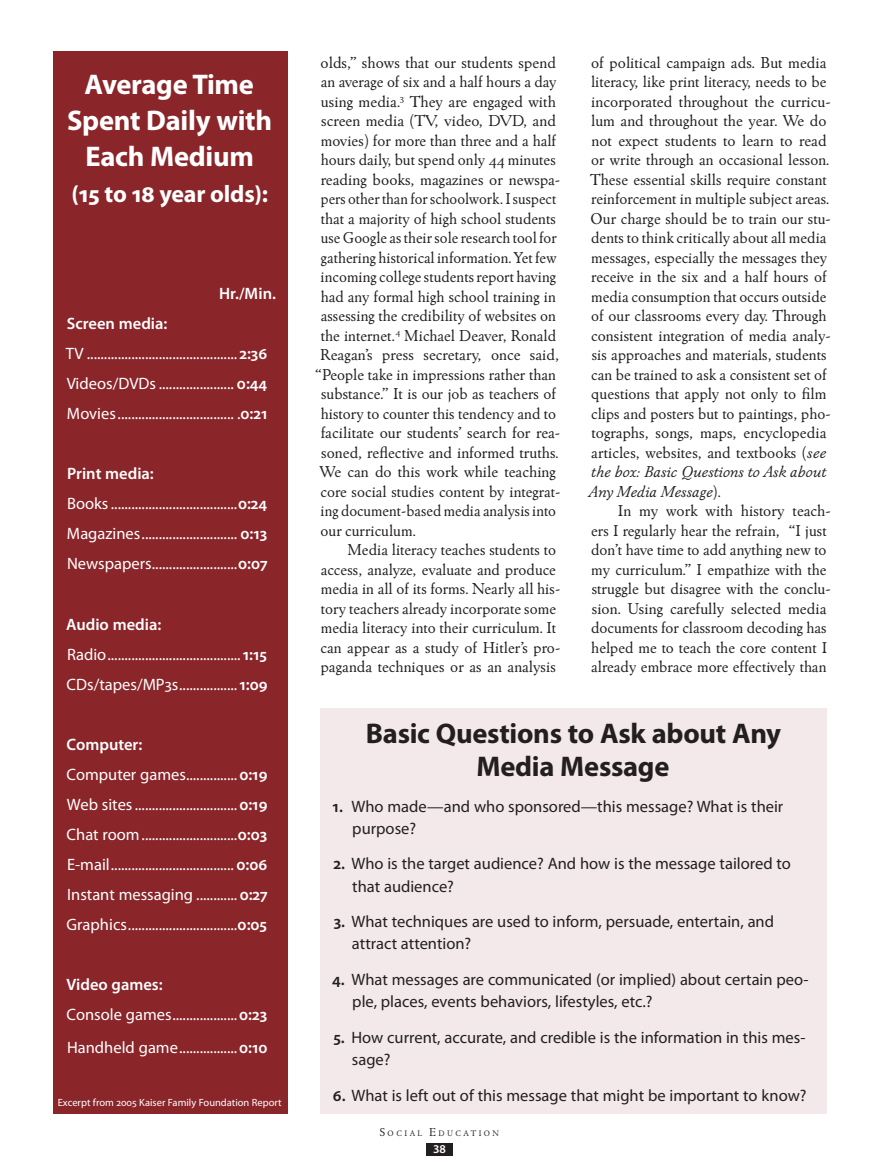
<style>
.page{position:relative;width:878px;height:1175px;background:#fff}
.page>*{position:absolute;margin:0;border:0;box-sizing:border-box;transform-origin:0 0}
.t1{font:700 28.5px/32.7px "Myriad Pro";letter-spacing:-.01em;color:#231f20;text-align:center}
.t2{font:700 28.5px/36px "Myriad Pro";letter-spacing:-.01em;color:#fff;text-align:center}
.t3{font:700 24px "Myriad Pro";letter-spacing:-.01em;color:#fff}
.t4{font:16.5px/19.5px "Winchester New ITC Book OS";color:#231f20}
.t5{font:16.5px/30px "Myriad Pro";color:#fff}
.t6{font:16.5px/22.2px "Myriad Pro";color:#231f20}
.t7{font:16.5px/19.5px "Winchester New ITC Book Italic OS";color:#231f20}
.t8{font:600 16.5px "Myriad Pro";color:#fff}
.t9{font:600 12px "Myriad Pro";color:#fff}
.t10{font:10.5px "Myriad Pro";color:#fff}
.t11{font:8.4px "Winchester New ITC Book OS";letter-spacing:.285em;color:#231f20}
.s1{font-weight:600}
.s2{font-family:"Winchester New ITC Book Italic OS"}
.s3{font-family:"Winchester New ITC Book OS"}
.s4{font-size:12px}
</style>
<div class="page">
<div style="left:53px;top:51px;width:234px;height:1062px;background:#8a2529"></div>
<div style="left:320px;top:708px;width:506px;height:406px;background:#f3e9ea"></div>
<svg style="left:56px;top:1113px;width:228px;height:1px"></svg>
<div style="left:426px;top:1143px;width:26px;height:12px;background:#231f20"></div>
<h1 class="t2" style="left:67px;top:65px;width:206px">Average Time<br>Spent Daily with<br>Each Medium</h1>
<h2 class="t3" style="left:72px;top:178px;width:198px">(15 to 18 year olds):</h2>
<p class="t8" style="left:219px;top:283px;width:58px">Hr./Min.</p>
<p class="t5" style="left:66px;top:308px;width:203px"><span class="s1">Screen media:<br></span>TV ............................................ <span class="s1">2:36<br></span>Videos/DVDs ...................... <span class="s1">0:44<br></span>Movies.................................. .<span class="s1">0:21</span></p>
<p class="t5" style="left:67px;top:458px;width:202px"><span class="s1">Print media:<br></span>Books.....................................<span class="s1">0:24<br></span>Magazines............................ <span class="s1">0:13<br></span>Newspapers.........................<span class="s1">0:07</span></p>
<p class="t5" style="left:66px;top:608px;width:203px"><span class="s1">Audio media:<br></span>Radio.......................................<span class="s1">1:15<br></span>CDs/tapes/MP3s.................<span class="s1">1:09</span></p>
<p class="t5" style="left:67px;top:728px;width:202px"><span class="s1">Computer:<br></span>Computer games...............<span class="s1">0:19<br></span>Web sites..............................<span class="s1">0:19<br></span>Chat room............................<span class="s1">0:03<br></span>E-mail.................................... <span class="s1">0:06<br></span>Instant messaging ............ <span class="s1">0:27<br></span>Graphics................................<span class="s1">0:05</span></p>
<p class="t5" style="left:67px;top:968px;width:202px"><span class="s1">Video games:<br></span>Console games...................<span class="s1">0:23</span></p>
<p class="t5" style="left:67px;top:1031px;width:202px">Handheld game.................<span class="s1">0:10</span></p>
<p class="t10" style="left:58px;top:1095px;width:225px">Excerpt from 2005 Kaiser Family Foundation Report</p>
<p class="t4" style="left:320px;top:52px;width:237px">olds,” shows that our students spend</p>
<p class="t4" style="left:321px;top:72px;width:237px">an average of six and a half hours a day</p>
<p class="t4" style="left:321px;top:91px;width:236px">using media.<sup>3</sup> They are engaged with</p>
<p class="t4" style="left:321px;top:111px;width:236px">screen media (TV, video, DVD, and</p>
<p class="t4" style="left:321px;top:130px;width:237px">movies) for more than three and a half</p>
<p class="t4" style="left:321px;top:150px;width:237px">hours daily, but spend only 44 minutes</p>
<p class="t4" style="left:321px;top:169px;width:241px">reading books, magazines or newspa-</p>
<p class="t4" style="left:321px;top:189px;width:237px">pers other than for schoolwork. I suspect</p>
<p class="t4" style="left:321px;top:208px;width:236px">that a majority of high school students</p>
<p class="t4" style="left:321px;top:228px;width:237px">use Google as their sole research tool for</p>
<p class="t4" style="left:321px;top:247px;width:237px">gathering historical information. Yet few</p>
<p class="t4" style="left:320px;top:267px;width:237px">incoming college students report having</p>
<p class="t4" style="left:321px;top:286px;width:237px">had any formal high school training in</p>
<p class="t4" style="left:321px;top:306px;width:237px">assessing the credibility of websites on</p>
<p class="t4" style="left:321px;top:325px;width:237px">the internet.<sup>4</sup> Michael Deaver, Ronald</p>
<p class="t4" style="left:320px;top:345px;width:240px">Reagan’s press secretary, once said,</p>
<p class="t4" style="left:315px;top:364px;width:242px">“People take in impressions rather than</p>
<p class="t4" style="left:321px;top:384px;width:237px">substance.” It is our job as teachers of</p>
<p class="t4" style="left:321px;top:403px;width:237px">history to counter this tendency and to</p>
<p class="t4" style="left:321px;top:423px;width:241px">facilitate our students’ search for rea-</p>
<p class="t4" style="left:321px;top:442px;width:239px">soned, reflective and informed truths.</p>
<p class="t4" style="left:320px;top:462px;width:238px">We can do this work while teaching</p>
<p class="t4" style="left:320px;top:481px;width:241px">core social studies content by integrat-</p>
<p class="t4" style="left:320px;top:501px;width:237px">ing document-based media analysis into</p>
<p class="t4" style="left:320px;top:520px;width:97px">our curriculum.</p>
<p class="t4" style="left:347px;top:540px;width:210px">Media literacy teaches students to</p>
<p class="t4" style="left:321px;top:559px;width:237px">access, analyze, evaluate and produce</p>
<p class="t4" style="left:321px;top:579px;width:241px">media in all of its forms. Nearly all his-</p>
<p class="t4" style="left:321px;top:598px;width:236px">tory teachers already incorporate some</p>
<p class="t4" style="left:321px;top:618px;width:237px">media literacy into their curriculum. It</p>
<p class="t4" style="left:320px;top:637px;width:241px">can appear as a study of Hitler’s pro-</p>
<p class="t4" style="left:321px;top:657px;width:237px">paganda techniques or as an analysis</p>
<p class="t4" style="left:590px;top:52px;width:242px">of political campaign ads. But media literacy, like print literacy, needs to be incorporated throughout the curricu&shy;lum and throughout the year. We do not expect students to learn to read or write through an occasional lesson.<br>These essential skills require constant reinforcement in multiple subject areas.<br>Our charge should be to train our stu&shy;dents to think critically about all media messages, especially the messages they receive in the six and a half hours of media consumption that occurs outside of our classrooms every day. Through consistent integration of media analy&shy;sis approaches and materials, students can be trained to ask a consistent set of questions that apply not only to film clips and posters but to paintings, pho&shy;tographs, songs, maps, encyclopedia articles, websites, and textbooks (<span class="s2">see</span></p>
<p class="t7" style="left:588px;top:462px;width:239px">the box: Basic Questions to Ask about<br>Any Media Message<span class="s3">).</span></p>
<p class="t4" style="left:591px;top:501px;width:241px;text-indent:27px">In my work with history teach&shy;ers I regularly hear the refrain, “I just don’t have time to add anything new to my curriculum.” I empathize with the struggle but disagree with the conclu&shy;sion. Using carefully selected media documents for classroom decoding has helped me to teach the core content I already embrace more effectively than</p>
<h1 class="t1" style="left:366px;top:716px;width:417px">Basic Questions to Ask about Any<br>Media Message</h1>
<p class="t6" style="left:352px;top:794px;width:432px;text-indent:-20px"><span class="s1">1.</span> Who made—and who sponsored—this message? What is their purpose?</p>
<p class="t6" style="left:352px;top:852px;width:440px;text-indent:-19px"><span class="s1">2.</span> Who is the target audience? And how is the message tailored to that audience?</p>
<p class="t6" style="left:352px;top:910px;width:423px;text-indent:-18px"><span class="s1">3.</span> What techniques are used to inform, persuade, entertain, and attract attention?</p>
<p class="t6" style="left:352px;top:968px;width:457px;text-indent:-20px"><span class="s1">4.</span> What messages are communicated (or implied) about certain peo&shy;ple, places, events behaviors, lifestyles, etc.?</p>
<p class="t6" style="left:352px;top:1026px;width:455px;text-indent:-19px"><span class="s1">5.</span> How current, accurate, and credible is the information in this mes&shy;sage?</p>
<p class="t6" style="left:333px;top:1083px;width:475px"><span class="s1">6.</span> What is left out of this message that might be important to know?</p>
<p class="t11" style="left:380px;top:1128px;width:121px"><span class="s4">S</span>ocial <span class="s4">E</span>ducation</p>
<p class="t9" style="left:433px;top:1141px;width:14px">38</p>
</div>
